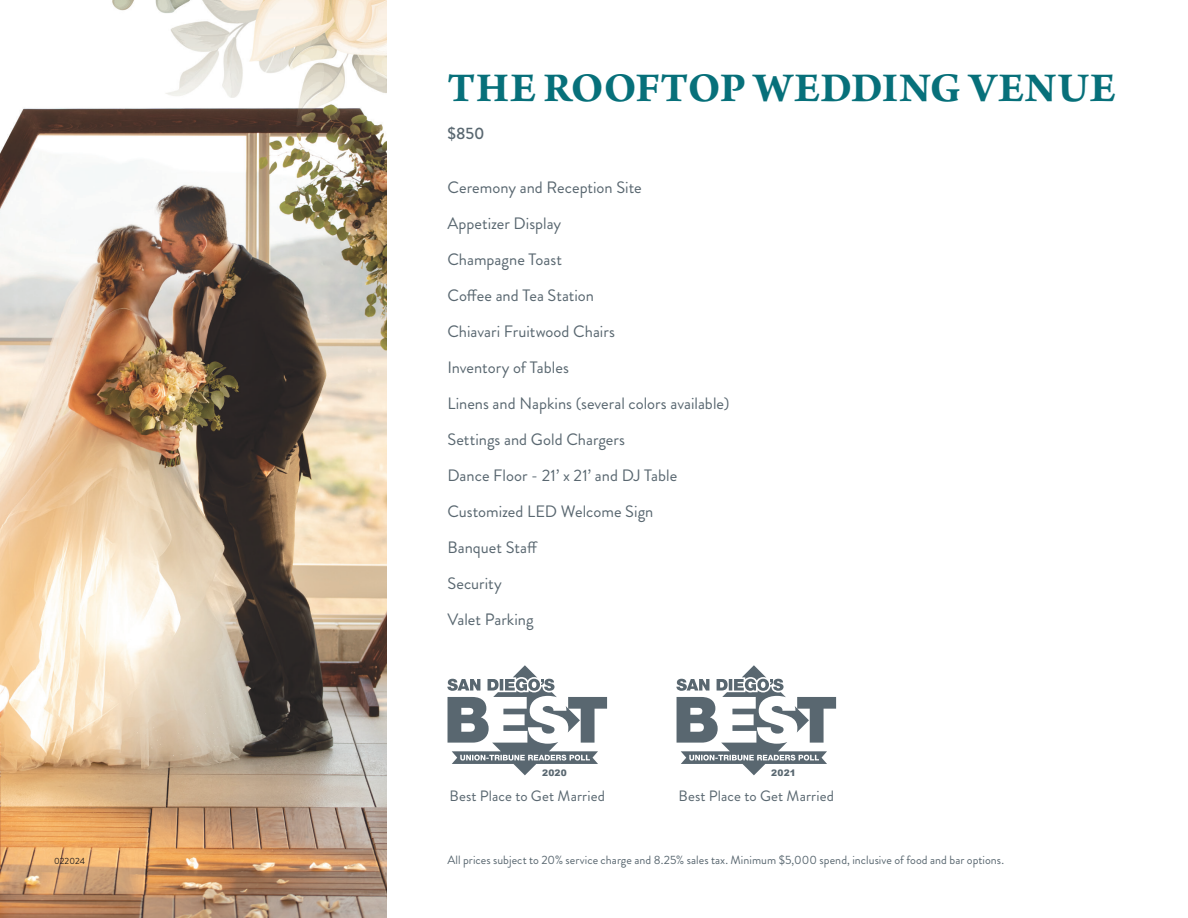
<style>
.page{position:relative;width:1188px;height:918px;background:#fff}
.page>*{position:absolute;margin:0;border:0;box-sizing:border-box;transform-origin:0 0}
.t1{font:700 43.5px "Arno Pro";letter-spacing:.015em;color:#07707a}
.t2{font:16.5px "Brandon Grotesque";color:#596770}
.t3{font:500 16.5px "Brandon Grotesque";color:#596770}
.t4{font:15px "Brandon Grotesque";letter-spacing:.005em;color:#596770}
.t5{font:12px "Brandon Grotesque";letter-spacing:.005em;color:#596770}
.t6{font:900 9px "Arial";letter-spacing:.03em;color:#596770}
.t7{font:9px "Brandon Grotesque";color:#231f20}
</style>
<div class="page">
<img style="left:0;top:0;width:386px;height:918px">
<svg style="left:447px;top:665px;width:160px;height:110px"></svg>
<svg style="left:676px;top:665px;width:160px;height:110px"></svg>
<p class="t1" style="left:447px;top:63px;width:670px">THE ROOFTOP WEDDING VENUE</p>
<p class="t3" style="left:447px;top:122px;width:39px">$850</p>
<p class="t2" style="left:447px;top:176px;width:196px">Ceremony and Reception Site</p>
<p class="t2" style="left:447px;top:212px;width:115px">Appetizer Display</p>
<p class="t2" style="left:447px;top:248px;width:116px">Champagne Toast</p>
<p class="t2" style="left:447px;top:284px;width:148px">Coffee and Tea Station</p>
<p class="t2" style="left:447px;top:320px;width:169px">Chiavari Fruitwood Chairs</p>
<p class="t2" style="left:447px;top:356px;width:123px">Inventory of Tables</p>
<p class="t2" style="left:447px;top:392px;width:283px">Linens and Napkins (several colors available)</p>
<p class="t2" style="left:447px;top:428px;width:179px">Settings and Gold Chargers</p>
<p class="t2" style="left:447px;top:464px;width:231px">Dance Floor - 21’ x 21’ and DJ Table</p>
<p class="t2" style="left:447px;top:500px;width:207px">Customized LED Welcome Sign</p>
<p class="t2" style="left:447px;top:536px;width:92px">Banquet Staff</p>
<p class="t2" style="left:447px;top:572px;width:56px">Security</p>
<p class="t2" style="left:447px;top:608px;width:88px">Valet Parking</p>
<p class="t6" style="left:542px;top:767px;width:26px">2020</p>
<p class="t6" style="left:771px;top:767px;width:26px">2021</p>
<p class="t4" style="left:450px;top:786px;width:157px">Best Place to Get Married</p>
<p class="t4" style="left:679px;top:786px;width:157px">Best Place to Get Married</p>
<p class="t7" style="left:54px;top:855px;width:33px">022024</p>
<p class="t5" style="left:447px;top:852px;width:558px">All prices subject to 20% service charge and 8.25% sales tax. Minimum $5,000 spend, inclusive of food and bar options.</p>
</div>
